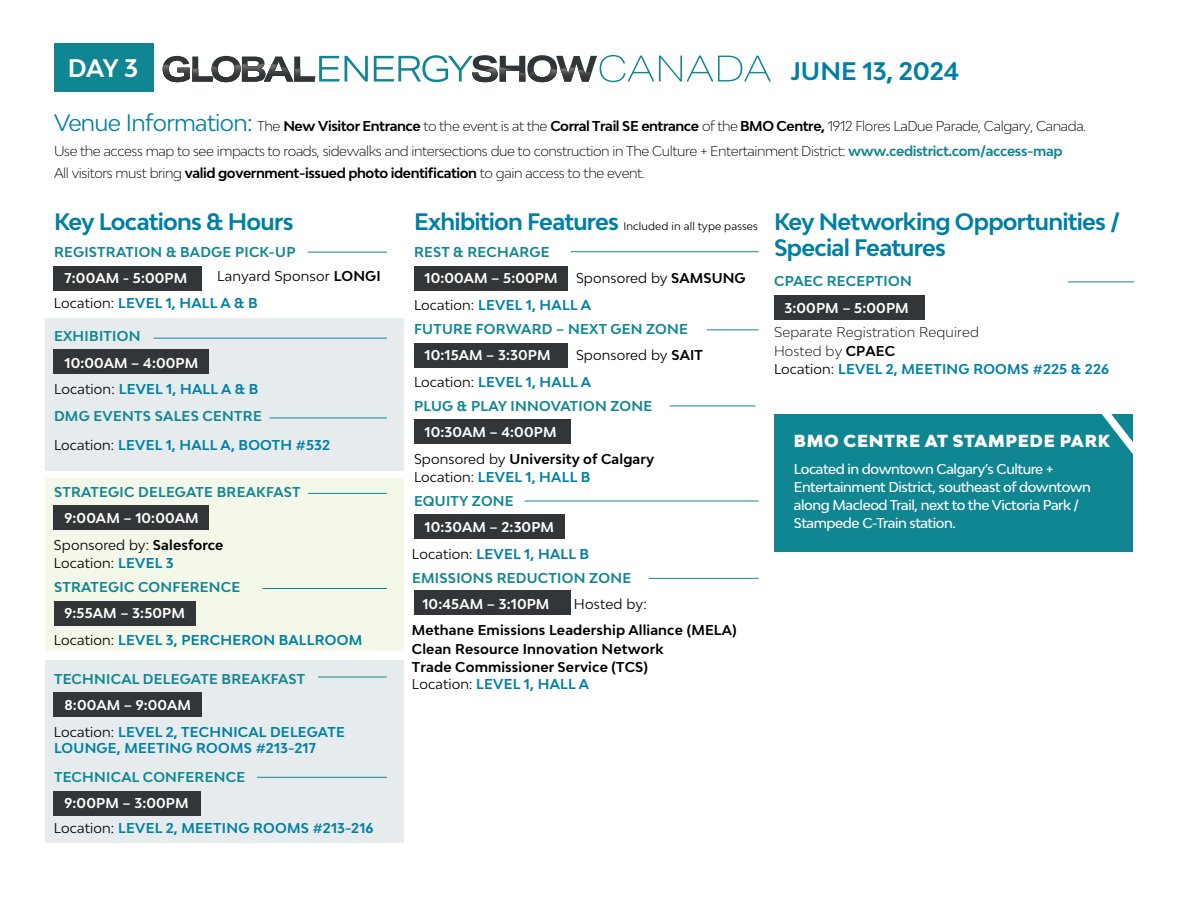
<style>
.page{position:relative;width:1188px;height:918px;background:#fff}
.page>*{position:absolute;margin:0;border:0;box-sizing:border-box;transform-origin:0 0}
.t1{font:700 24px "Bw Modelica";letter-spacing:-.01em;color:#007fa4}
.t2{font:700 24px "Bw Modelica";color:#fff}
.t3{font:700 22.5px "Bw Modelica";letter-spacing:-.035em;color:#007fa4}
.t4{font:900 16.5px "Bw Modelica";letter-spacing:.04em;color:#fff}
.t5{font:300 13.5px/24.8px "Bw Modelica";letter-spacing:-.03em;color:#000}
.t6{font:700 13.5px/27.5px "Bw Modelica";letter-spacing:.02em;color:#108692}
.t7{font:700 13.5px/16.5px "Bw Modelica";letter-spacing:.02em;color:#007fa4}
.t8{font:700 13.5px "Bw Modelica";letter-spacing:.01em;color:#fff}
.t9{font:700 13.5px/17.9px "Bw Modelica";letter-spacing:.01em;color:#000}
.t10{font:500 13.5px/18px "Bw Modelica";letter-spacing:-.03em;color:#fff}
.t11{font:13.5px "Bw Modelica";letter-spacing:.01em;color:#000}
.t12{font:300 13.5px/18.3px "Bw Modelica";letter-spacing:.01em;color:#000}
.t13{font:10.5px "Bw Modelica";letter-spacing:.01em;color:#000}
.s1{font-weight:400;font-size:22.5px;color:#007fa4}
.s2{font-weight:700}
.s3{font-weight:700;color:#108692}
.s4{font-weight:400;color:#000}
.s5{color:#007fa4}
.s6{font-weight:700;color:#007fa4}
.s7{font-weight:700;font-size:22.5px;color:#007fa4}
.s8{font-weight:400}
</style>
<div class="page">
<div style="left:45px;top:319px;width:359px;height:152px;background:#e6eced"></div>
<div style="left:45px;top:661px;width:359px;height:182px;background:#e6eced"></div>
<div style="left:45px;top:478px;width:359px;height:172px;background:#f4f8e8"></div>
<div style="left:774px;top:415px;width:359px;height:137px;background:#108692"></div>
<svg style="left:1079px;top:414px;width:54px;height:41px"></svg>
<div style="left:54px;top:693px;width:148px;height:24px;background:#323638"></div>
<div style="left:414px;top:591px;width:157px;height:24px;background:#323638"></div>
<div style="left:774px;top:295px;width:151px;height:24px;background:#323638"></div>
<div style="left:54px;top:349px;width:155px;height:25px;background:#323638"></div>
<div style="left:54px;top:266px;width:148px;height:25px;background:#323638"></div>
<div style="left:54px;top:43px;width:100px;height:49px;background:#108692"></div>
<div style="left:54px;top:505px;width:155px;height:24px;background:#323638"></div>
<div style="left:54px;top:601px;width:142px;height:24px;background:#323638"></div>
<div style="left:54px;top:791px;width:147px;height:24px;background:#323638"></div>
<div style="left:414px;top:266px;width:154px;height:25px;background:#323638"></div>
<div style="left:414px;top:344px;width:154px;height:24px;background:#323638"></div>
<div style="left:414px;top:419px;width:157px;height:24px;background:#323638"></div>
<div style="left:414px;top:515px;width:151px;height:24px;background:#323638"></div>
<hr style="left:308px;top:252px;width:79px;height:1px;background:#108692">
<hr style="left:154px;top:338px;width:233px;height:1px;background:#108692">
<hr style="left:263px;top:588px;width:124px;height:1px;background:#108692">
<hr style="left:308px;top:493px;width:79px;height:1px;background:#108692">
<hr style="left:257px;top:777px;width:130px;height:1px;background:#108692">
<hr style="left:270px;top:418px;width:117px;height:1px;background:#108692">
<hr style="left:1068px;top:282px;width:66px;height:1px;background:#108692">
<hr style="left:707px;top:329px;width:52px;height:1px;background:#108692">
<hr style="left:649px;top:578px;width:110px;height:1px;background:#108692">
<hr style="left:571px;top:251px;width:188px;height:1px;background:#108692">
<hr style="left:318px;top:677px;width:69px;height:1px;background:#108692">
<hr style="left:525px;top:501px;width:234px;height:1px;background:#108692">
<hr style="left:670px;top:406px;width:85px;height:1px;background:#108692">
<svg style="left:163px;top:56px;width:205px;height:26px"></svg>
<svg style="left:374px;top:55px;width:397px;height:27px"></svg>
<p class="t2" style="left:68px;top:52px;width:72px">DAY 3</p>
<p class="t5" style="left:54px;top:113px;width:1034px"><span class="s1">Venue Information:</span> The <span class="s2">New Visitor Entrance</span> to the event is at the <span class="s2">Corral Trail SE entrance</span> of the <span class="s2">BMO Centre,</span> 1912 Flores LaDue Parade, Calgary, Canada.<br>Use the access map to see impacts to roads, sidewalks and intersections due to construction in The Culture + Entertainment District: <span class="s3">www.cedistrict.com/access-map</span></p>
<p class="t5" style="left:54px;top:160px;width:592px">All visitors must bring <span class="s2">valid government-issued photo identification</span> to gain access to the event.</p>
<p class="t3" style="left:54px;top:207px;width:241px">Key Locations &amp; Hours</p>
<p class="t6" style="left:54px;top:238px;width:243px">REGISTRATION &amp; BADGE PICK-UP</p>
<p class="t8" style="left:65px;top:270px;width:124px">7:00AM - 5:00PM</p>
<p class="t7" style="left:54px;top:295px;width:205px"><span class="s4">Location:</span> LEVEL 1, HALL A &amp; B</p>
<p class="t6" style="left:54px;top:322px;width:88px">EXHIBITION</p>
<p class="t8" style="left:64px;top:354px;width:135px">10:00AM – 4:00PM</p>
<p class="t6" style="left:54px;top:375px;width:209px"><span class="s4">Location:</span> <span class="s5">LEVEL 1, HALL A &amp; B<br></span>DMG EVENTS SALES CENTRE</p>
<p class="t7" style="left:54px;top:437px;width:278px"><span class="s4">Location:</span> LEVEL 1, HALL A, BOOTH #532</p>
<p class="t6" style="left:54px;top:478px;width:248px">STRATEGIC DELEGATE BREAKFAST</p>
<p class="t8" style="left:65px;top:510px;width:136px">9:00AM – 10:00AM</p>
<p class="t11" style="left:54px;top:536px;width:171px">Sponsored by: <span class="s2">Salesforce</span></p>
<p class="t11" style="left:54px;top:554px;width:121px">Location: <span class="s6">LEVEL 3</span></p>
<p class="t6" style="left:54px;top:573px;width:188px">STRATEGIC CONFERENCE</p>
<p class="t8" style="left:65px;top:605px;width:122px">9:55AM – 3:50PM</p>
<p class="t7" style="left:54px;top:631px;width:310px"><span class="s4">Location:</span> LEVEL 3, PERCHERON BALLROOM</p>
<p class="t6" style="left:54px;top:665px;width:253px">TECHNICAL DELEGATE BREAKFAST</p>
<p class="t8" style="left:65px;top:697px;width:128px">8:00AM – 9:00AM</p>
<p class="t7" style="left:54px;top:723px;width:292px"><span class="s4">Location:</span> LEVEL 2, TECHNICAL DELEGATE<br>LOUNGE, MEETING ROOMS #213-217</p>
<p class="t6" style="left:54px;top:763px;width:193px">TECHNICAL CONFERENCE</p>
<p class="t8" style="left:65px;top:794px;width:126px">9:00PM – 3:00PM</p>
<p class="t7" style="left:54px;top:820px;width:321px"><span class="s4">Location:</span> LEVEL 2, MEETING ROOMS #213-216</p>
<p class="t1" style="left:791px;top:55px;width:170px">JUNE 13, 2024</p>
<p class="t13" style="left:414px;top:219px;width:346px"><span class="s7">Exhibition Features</span> Included in all type passes</p>
<p class="t3" style="left:774px;top:207px;width:348px">Key Networking Opportunities /</p>
<p class="t3" style="left:774px;top:233px;width:174px">Special Features</p>
<p class="t6" style="left:414px;top:238px;width:137px">REST &amp; RECHARGE</p>
<p class="t8" style="left:424px;top:270px;width:135px">10:00AM – 5:00PM</p>
<p class="t11" style="left:576px;top:270px;width:171px">Sponsored by <span class="s2">SAMSUNG</span></p>
<p class="t7" style="left:414px;top:296px;width:178px"><span class="s4">Location:</span> LEVEL 1, HALL A</p>
<p class="t6" style="left:414px;top:315px;width:275px">FUTURE FORWARD – NEXT GEN ZONE</p>
<p class="t8" style="left:424px;top:347px;width:128px">10:15AM – 3:30PM</p>
<p class="t11" style="left:576px;top:347px;width:128px">Sponsored by <span class="s2">SAIT</span></p>
<p class="t7" style="left:414px;top:373px;width:178px"><span class="s4">Location:</span> LEVEL 1, HALL A</p>
<p class="t6" style="left:414px;top:392px;width:240px">PLUG &amp; PLAY INNOVATION ZONE</p>
<p class="t8" style="left:425px;top:424px;width:134px">10:30AM – 4:00PM</p>
<p class="t9" style="left:414px;top:450px;width:242px"><span class="s8">Sponsored by</span> University of Calgary</p>
<p class="t7" style="left:414px;top:468px;width:178px"><span class="s4">Location:</span> LEVEL 1, HALL B</p>
<p class="t6" style="left:414px;top:487px;width:101px">EQUITY ZONE</p>
<p class="t8" style="left:425px;top:519px;width:131px">10:30AM – 2:30PM</p>
<p class="t6" style="left:412px;top:542px;width:221px;line-height:24px"><span class="s4">Location:</span> <span class="s5">LEVEL 1, HALL B<br></span>EMISSIONS REDUCTION ZONE</p>
<p class="t8" style="left:422px;top:596px;width:129px">10:45AM – 3:10PM</p>
<p class="t11" style="left:217px;top:268px;width:165px">Lanyard Sponsor <span class="s2">LONGI</span></p>
<p class="t6" style="left:774px;top:267px;width:139px">CPAEC RECEPTION</p>
<p class="t8" style="left:785px;top:299px;width:126px">3:00PM – 5:00PM</p>
<p class="t12" style="left:774px;top:323px;width:337px">Separate Registration Required<br>Hosted by <span class="s2">CPAEC<br></span><span class="s8">Location:</span> <span class="s6">LEVEL 2, MEETING ROOMS #225 &amp; 226</span></p>
<p class="t4" style="left:794px;top:431px;width:318px">BMO CENTRE AT STAMPEDE PARK</p>
<p class="t10" style="left:794px;top:460px;width:299px">Located in downtown Calgary’s Culture + Entertainment District, southeast of downtown along Macleod Trail, next to the Victoria Park / Stampede C-Train station.</p>
<p class="t9" style="left:412px;top:591px;width:326px;line-height:26px;text-indent:162px"><span class="s8">Hosted by:<br></span>Methane Emissions Leadership Alliance (MELA)</p>
<p class="t9" style="left:412px;top:639px;width:253px">Clean Resource Innovation Network<br>Trade Commissioner Service (TCS)<br><span class="s8">Location:</span> <span class="s5">LEVEL 1, HALL A</span></p>
</div>
